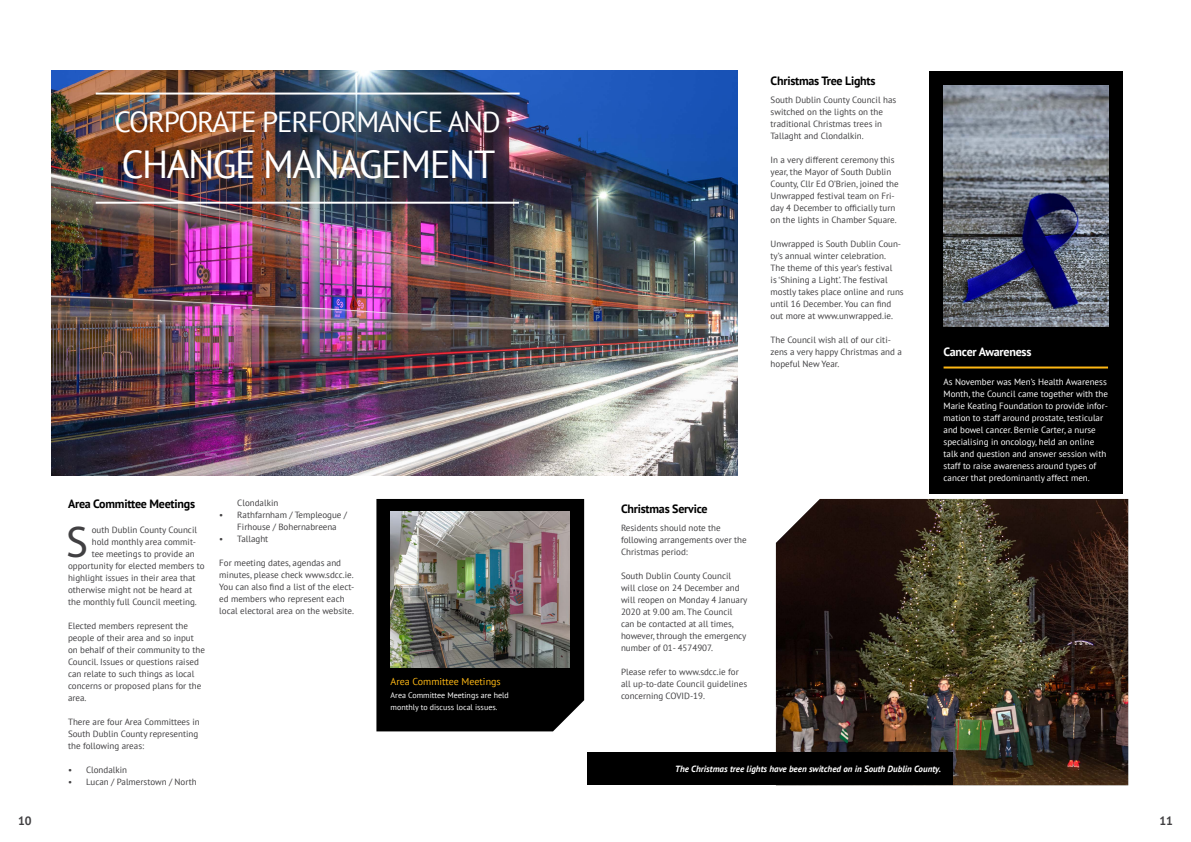
<style>
.page{position:relative;width:1191px;height:842px;background:#fff}
.page>*{position:absolute;margin:0;border:0;box-sizing:border-box;transform-origin:0 0}
.t1{font:44.6px "Myriad Pro";color:#414042}
.t2{font:39px "PT Sans";letter-spacing:-.04em;color:#fff}
.t3{font:29px "PT Sans";letter-spacing:-.04em;color:#fff}
.t4{font:700 12px "PT Sans";letter-spacing:-.02em;color:#000}
.t5{font:700 12px "PT Sans";letter-spacing:-.02em;color:#fff}
.t6{font:700 12px "PT Sans";color:#414042}
.t7{font:10px "PT Sans";color:#fdb714}
.t8{font:9px/12px "PT Sans";color:#414042}
.t9{font:9px/12px "PT Sans";color:#fff}
.t10{font:italic 700 9px "PT Sans";color:#fff}
.t11{font:8px/12px "PT Sans";color:#fff}
</style>
<div class="page">
<div style="left:376px;top:499px;width:208px;height:232px;background:#000"></div>
<img style="left:51px;top:71px;width:686px;height:405px">
<img style="left:390px;top:511px;width:180px;height:156px">
<hr style="left:96px;top:93px;width:423px;height:2px;background:#fff">
<hr style="left:96px;top:202px;width:423px;height:2px;background:#fff">
<div style="left:929px;top:71px;width:194px;height:422px;background:#000"></div>
<img style="left:776px;top:499px;width:352px;height:286px">
<img style="left:943px;top:85px;width:165px;height:242px">
<div style="left:587px;top:753px;width:365px;height:32px;background:#000"></div>
<hr style="left:943px;top:366px;width:165px;height:2px;background:#fdb714">
<h3 class="t3" style="left:114px;top:103px;width:388px">CORPORATE PERFORMANCE AND</h3>
<h2 class="t2" style="left:121px;top:139px;width:375px">CHANGE MANAGEMENT</h2>
<h3 class="t4" style="left:68px;top:496px;width:128px">Area Committee Meetings</h3>
<h1 class="t1" style="left:66px;top:515px;width:23px">S</h1>
<p class="t8" style="left:92px;top:524px;width:107px">outh Dublin County Council</p>
<p class="t8" style="left:92px;top:536px;width:106px">hold monthly area commit-</p>
<p class="t8" style="left:92px;top:548px;width:104px">tee meetings to provide an</p>
<p class="t8" style="left:68px;top:560px;width:138px">opportunity for elected members to</p>
<p class="t8" style="left:68px;top:572px;width:129px">highlight issues in their area that</p>
<p class="t8" style="left:68px;top:584px;width:125px">otherwise might not be heard at</p>
<p class="t8" style="left:68px;top:596px;width:130px">the monthly full Council meeting.</p>
<p class="t8" style="left:68px;top:620px;width:138px">Elected members represent the people of their area and so input on behalf of their community to the<br>Council. Issues or questions raised can relate to such things as local concerns or proposed plans for the area.</p>
<p class="t8" style="left:68px;top:716px;width:133px">There are four Area Committees in<br>South Dublin County representing the following areas:</p>
<p class="t8" style="left:68px;top:764px;width:61px">• Clondalkin</p>
<p class="t8" style="left:68px;top:776px;width:130px">• Lucan / Palmerstown / North</p>
<p class="t8" style="left:237px;top:496px;width:43px">Clondalkin</p>
<p class="t8" style="left:237px;top:508px;width:111px;text-indent:-18px">• Rathfarnham / Templeogue /<br>Firhouse / Bohernabreena</p>
<p class="t8" style="left:219px;top:532px;width:51px">• Tallaght</p>
<p class="t8" style="left:219px;top:556px;width:137px">For meeting dates, agendas and minutes, please check www.sdcc.ie.<br>You can also find a list of the elect&shy;ed members who represent each local electoral area on the website.</p>
<p class="t7" style="left:390px;top:675px;width:112px">Area Committee Meetings</p>
<p class="t11" style="left:390px;top:689px;width:120px">Area Committee Meetings are held monthly to discuss local issues.</p>
<h3 class="t4" style="left:770px;top:73px;width:106px">Christmas Tree Lights</h3>
<p class="t8" style="left:770px;top:94px;width:127px">South Dublin County Council has switched on the lights on the traditional Christmas trees in<br>Tallaght and Clondalkin.</p>
<p class="t8" style="left:770px;top:154px;width:130px">In a very different ceremony this year, the Mayor of South Dublin<br>County, Cllr Ed O’Brien, joined the<br>Unwrapped festival team on Fri&shy;day 4 December to officially turn on the lights in Chamber Square.</p>
<p class="t8" style="left:770px;top:238px;width:135px">Unwrapped is South Dublin Coun&shy;ty’s annual winter celebration.<br>The theme of this year’s festival<br>is ‘Shining a Light’. The festival mostly takes place online and runs until 16 December. You can find out more at www.unwrapped.ie.</p>
<p class="t8" style="left:770px;top:334px;width:133px">The Council wish all of our citi&shy;zens a very happy Christmas and a hopeful New Year.</p>
<h3 class="t4" style="left:621px;top:501px;width:88px">Christmas Service</h3>
<p class="t8" style="left:621px;top:522px;width:127px">Residents should note the following arrangements over the<br>Christmas period:</p>
<p class="t8" style="left:621px;top:570px;width:128px">South Dublin County Council will close on 24 December and will reopen on Monday 4 January<br>2020 at 9.00 am. The Council can be contacted at all times, however, through the emergency number of 01- 4574907.</p>
<p class="t8" style="left:621px;top:666px;width:128px">Please refer to www.sdcc.ie for all up-to-date Council guidelines concerning COVID-19.</p>
<h3 class="t5" style="left:943px;top:344px;width:89px">Cancer Awareness</h3>
<p class="t9" style="left:943px;top:376px;width:166px">As November was Men’s Health Awareness Month, the Council came together with the Marie Keating Foundation to provide infor&shy;mation to staff around prostate, testicular and bowel cancer. Bernie Carter, a nurse specialising in oncology, held an online talk and question and answer session with staff to raise awareness around types of cancer that predominantly affect men.</p>
<p class="t10" style="left:675px;top:763px;width:267px">The Christmas tree lights have been switched on in South Dublin County.</p>
<h3 class="t6" style="left:18px;top:813px;width:15px">10</h3>
<h3 class="t6" style="left:1159px;top:812px;width:15px">11</h3>
</div>
